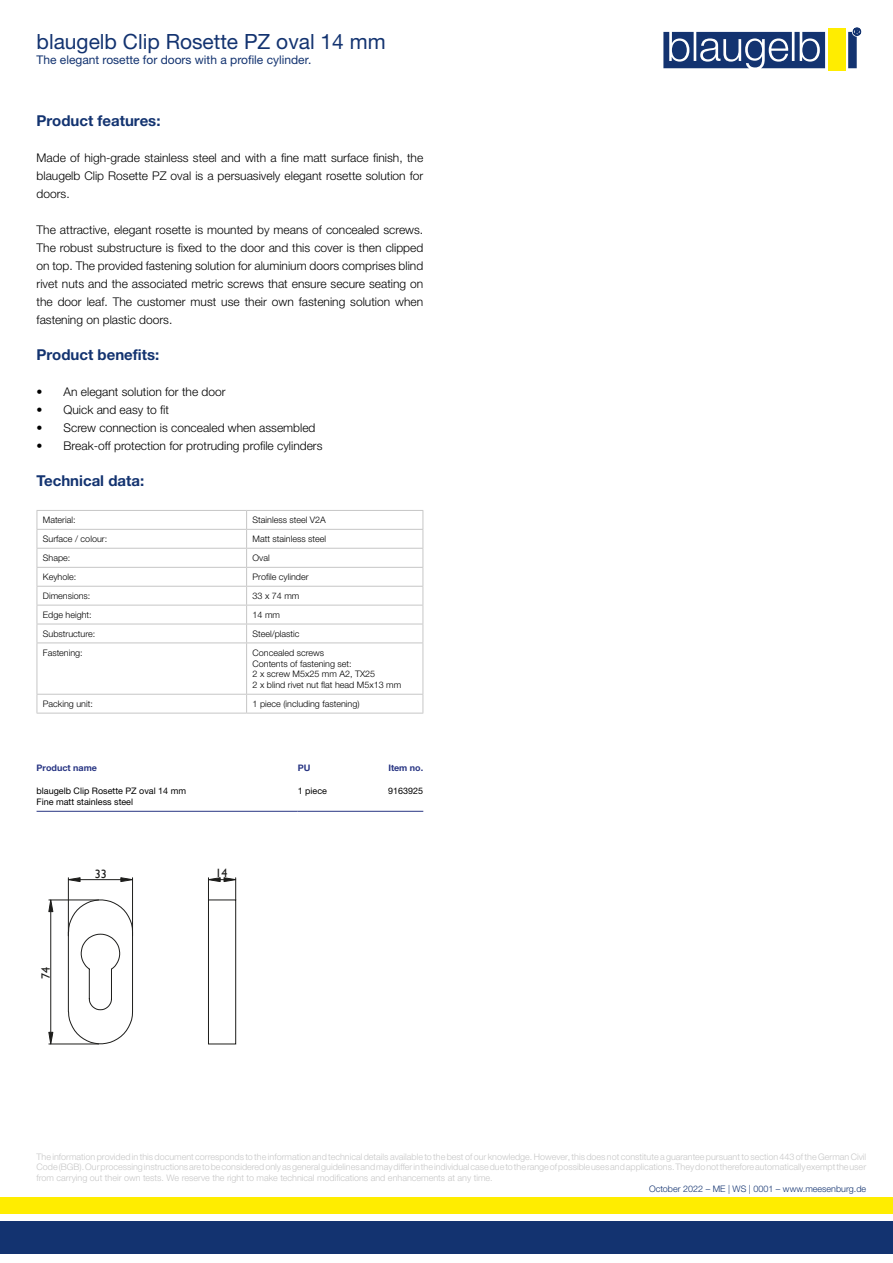
<style>
.page{position:relative;width:893px;height:1263px;background:#fff}
.page>*{position:absolute;margin:0;border:0;box-sizing:border-box;transform-origin:0 0}
.t1{font:21px "Helvetica Neue World 55 Roman";color:#133370}
.t2{font:700 15px "Helvetica Neue World 75";color:#133370}
.t3{font:12px/18px "Helvetica Neue World 45 Lt";color:#000;text-align:justify}
.t4{font:12px "Helvetica Neue World 55 Roman";color:#133370}
.t5{font:12px "Gill Sans";color:#1d1d1b}
.t6{font:9px/10.8px "Helvetica Neue World 45 Lt";color:#c6c6c6;text-align:justify}
.t7{font:9px/10.8px "Helvetica Neue World 45 Lt";color:#000}
.t8{font:9px/10.8px "Helvetica Neue World 55 Roman";color:#000}
.t9{font:9px "Helvetica Neue World 45 Lt";color:#133370}
.t10{font:700 9px "Helvetica Neue World 75";color:#283583}
</style>
<div class="page">
<svg style="left:246px;top:511px;width:1px;height:131px"></svg>
<hr style="left:246px;top:643px;width:1px;height:51px;background:#c6c6c6">
<svg style="left:246px;top:695px;width:1px;height:18px"></svg>
<hr style="left:37px;top:510px;width:210px;height:1px;background:#c6c6c6">
<hr style="left:247px;top:510px;width:176px;height:1px;background:#c6c6c6">
<hr style="left:37px;top:529px;width:210px;height:1px;background:#c6c6c6">
<hr style="left:247px;top:529px;width:176px;height:1px;background:#c6c6c6">
<hr style="left:37px;top:548px;width:210px;height:1px;background:#c6c6c6">
<hr style="left:247px;top:548px;width:176px;height:1px;background:#c6c6c6">
<hr style="left:37px;top:567px;width:210px;height:1px;background:#c6c6c6">
<hr style="left:247px;top:567px;width:176px;height:1px;background:#c6c6c6">
<hr style="left:37px;top:586px;width:210px;height:1px;background:#c6c6c6">
<hr style="left:247px;top:586px;width:176px;height:1px;background:#c6c6c6">
<hr style="left:37px;top:605px;width:210px;height:1px;background:#c6c6c6">
<hr style="left:247px;top:605px;width:176px;height:1px;background:#c6c6c6">
<hr style="left:37px;top:624px;width:210px;height:1px;background:#c6c6c6">
<svg style="left:37px;top:511px;width:1px;height:131px"></svg>
<hr style="left:247px;top:624px;width:176px;height:1px;background:#c6c6c6">
<svg style="left:423px;top:511px;width:1px;height:131px"></svg>
<hr style="left:37px;top:642px;width:210px;height:1px;background:#c6c6c6">
<hr style="left:37px;top:643px;width:1px;height:51px;background:#c6c6c6">
<hr style="left:247px;top:642px;width:176px;height:1px;background:#c6c6c6">
<hr style="left:423px;top:643px;width:1px;height:51px;background:#c6c6c6">
<hr style="left:37px;top:694px;width:210px;height:1px;background:#c6c6c6">
<svg style="left:37px;top:695px;width:1px;height:18px"></svg>
<hr style="left:247px;top:694px;width:176px;height:1px;background:#c6c6c6">
<svg style="left:423px;top:695px;width:1px;height:18px"></svg>
<hr style="left:37px;top:713px;width:210px;height:1px;background:#c6c6c6">
<hr style="left:247px;top:713px;width:176px;height:1px;background:#c6c6c6">
<hr style="left:37px;top:811px;width:261px;height:1px;background:#283583">
<hr style="left:298px;top:811px;width:66px;height:1px;background:#283583">
<hr style="left:364px;top:811px;width:59px;height:1px;background:#283583">
<svg style="left:68px;top:899px;width:65px;height:145px"></svg>
<hr style="left:132px;top:878px;width:1px;height:58px;background:#1d1d1b">
<hr style="left:68px;top:878px;width:1px;height:58px;background:#1d1d1b">
<hr style="left:80px;top:879px;width:41px;height:1px;background:#1d1d1b">
<svg style="left:121px;top:877px;width:12px;height:5px"></svg>
<svg style="left:67px;top:877px;width:13px;height:5px"></svg>
<hr style="left:49px;top:899px;width:50px;height:1px;background:#1d1d1b">
<hr style="left:49px;top:1043px;width:50px;height:1px;background:#1d1d1b">
<hr style="left:50px;top:912px;width:1px;height:120px;background:#1d1d1b">
<svg style="left:49px;top:899px;width:4px;height:13px"></svg>
<svg style="left:49px;top:1032px;width:4px;height:13px"></svg>
<div style="left:208px;top:899px;width:28px;height:145px;border:1px solid #1d1d1b"></div>
<svg style="left:208px;top:877px;width:29px;height:23px"></svg>
<div style="left:0;top:1222px;width:893px;height:32px;background:#133370"></div>
<div style="left:0;top:1197px;width:893px;height:17px;background:#ffed00"></div>
<svg style="left:663px;top:28px;width:198px;height:40px"></svg>
<div style="left:828px;top:29px;width:17px;height:42px;background:#ffed00"></div>
<h1 class="t1" style="left:37px;top:30px;width:351px">blaugelb Clip Rosette PZ oval 14 mm</h1>
<p class="t4" style="left:37px;top:53px;width:276px">The elegant rosette for doors with a profile cylinder.</p>
<p class="t2" style="left:37px;top:112px;width:125px">Product features:</p>
<p class="t3" style="left:37px;top:149px;width:388px">Made of high-grade stainless steel and with a fine matt surface finish, the blaugelb Clip Rosette PZ oval is a persuasively elegant rosette solution for doors.</p>
<p class="t3" style="left:37px;top:221px;width:388px">The attractive, elegant rosette is mounted by means of concealed screws.<br>The robust substructure is fixed to the door and this cover is then clipped on top. The provided fastening solution for aluminium doors comprises blind rivet nuts and the associated metric screws that ensure secure seating on the door leaf. The customer must use their own fastening solution when fastening on plastic doors.</p>
<p class="t2" style="left:37px;top:346px;width:124px">Product benefits:</p>
<p class="t3" style="left:37px;top:383px;width:191px">• An elegant solution for the door</p>
<p class="t3" style="left:37px;top:401px;width:134px">• Quick and easy to fit</p>
<p class="t3" style="left:37px;top:419px;width:280px">• Screw connection is concealed when assembled</p>
<p class="t3" style="left:37px;top:437px;width:287px">• Break-off protection for protruding profile cylinders</p>
<p class="t2" style="left:37px;top:472px;width:109px">Technical data:</p>
<p class="t7" style="left:43px;top:515px;width:34px">Material:</p>
<p class="t7" style="left:253px;top:515px;width:75px">Stainless steel V2A</p>
<p class="t7" style="left:43px;top:534px;width:66px">Surface / colour:</p>
<p class="t7" style="left:253px;top:534px;width:75px">Matt stainless steel</p>
<p class="t7" style="left:43px;top:553px;width:29px">Shape:</p>
<p class="t7" style="left:253px;top:553px;width:19px">Oval</p>
<p class="t7" style="left:43px;top:572px;width:35px">Keyhole:</p>
<p class="t7" style="left:253px;top:572px;width:57px">Profile cylinder</p>
<p class="t7" style="left:43px;top:591px;width:49px">Dimensions:</p>
<p class="t7" style="left:253px;top:591px;width:48px">33 x 74 mm</p>
<p class="t7" style="left:43px;top:609px;width:50px">Edge height:</p>
<p class="t7" style="left:253px;top:609px;width:29px">14 mm</p>
<p class="t7" style="left:43px;top:628px;width:54px">Substructure:</p>
<p class="t7" style="left:253px;top:628px;width:49px">Steel/plastic</p>
<p class="t7" style="left:43px;top:647px;width:41px">Fastening:</p>
<p class="t7" style="left:253px;top:647px;width:150px">Concealed screws<br>Contents of fastening set:<br>2 x screw M5x25 mm A2, TX25<br>2 x blind rivet nut flat head M5x13 mm</p>
<p class="t7" style="left:43px;top:698px;width:52px">Packing unit:</p>
<p class="t7" style="left:253px;top:698px;width:108px">1 piece (including fastening)</p>
<p class="t10" style="left:37px;top:763px;width:62px">Product name</p>
<p class="t10" style="left:298px;top:763px;width:14px">PU</p>
<p class="t10" style="left:388px;top:763px;width:36px">Item no.</p>
<p class="t8" style="left:37px;top:786px;width:151px">blaugelb Clip Rosette PZ oval 14 mm<br>Fine matt stainless steel</p>
<p class="t8" style="left:298px;top:786px;width:31px">1 piece</p>
<p class="t8" style="left:388px;top:786px;width:37px">9163925</p>
<p class="t5" style="left:39px;top:979px;width:14px;rotate:-90deg">74</p>
<p class="t5" style="left:95px;top:867px;width:14px">33</p>
<p class="t5" style="left:216px;top:866px;width:14px">14</p>
<p class="t6" style="left:37px;top:1151px;width:831px">The information provided in this document corresponds to the information and technical details available to the best of our knowledge. However, this does not constitute a guarantee pursuant to section 443 of the German Civil Code (BGB). Our processing instructions are to be considered only as general guidelines and may differ in the individual case due to the range of possible uses and applications. They do not therefore automatically exempt the user from carrying out their own tests. We reserve the right to make technical modifications and enhancements at any time.</p>
<p class="t9" style="left:649px;top:1183px;width:219px">October 2022 – ME | WS | 0001 – www.meesenburg.de</p>
</div>
